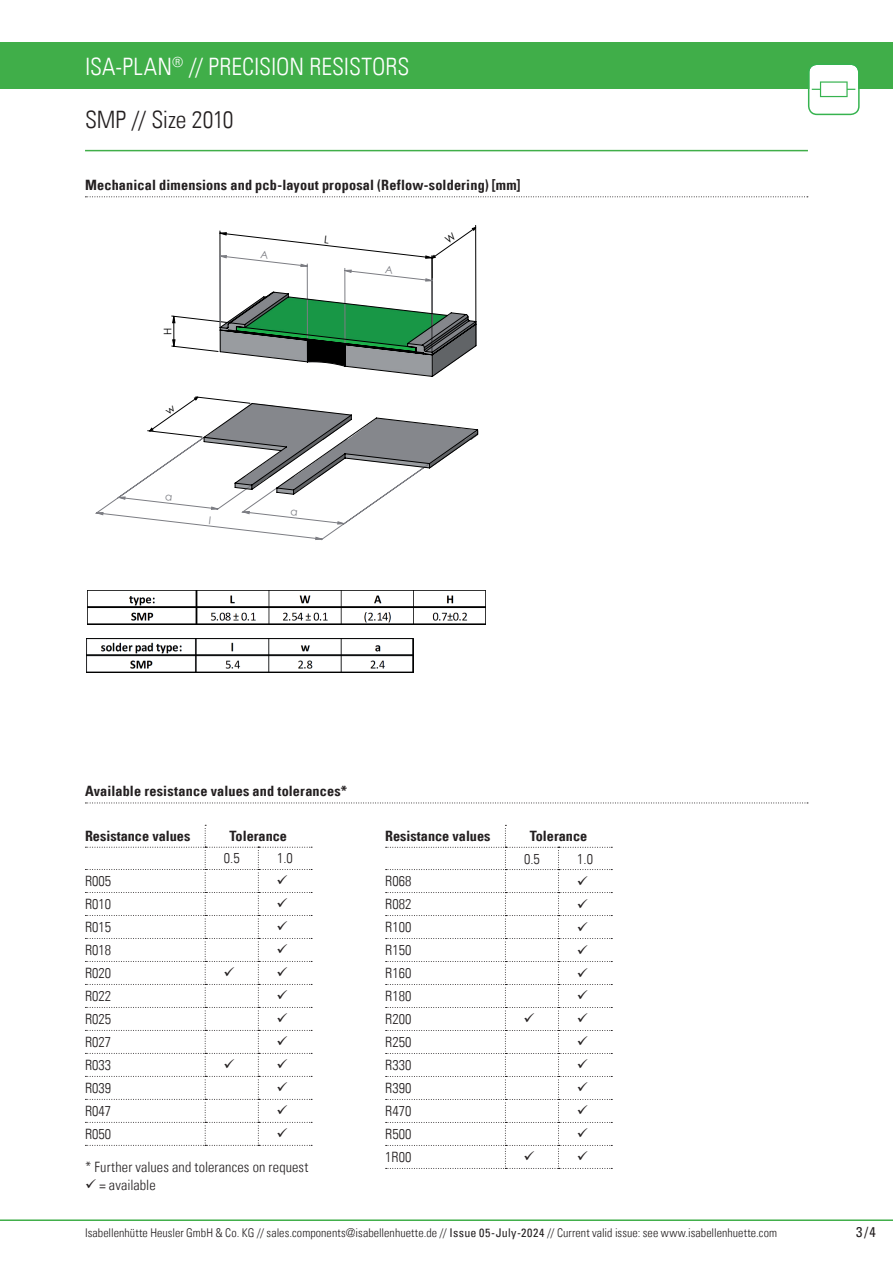
<style>
.page{position:relative;width:893px;height:1263px;background:#fff}
.page>*{position:absolute;margin:0;border:0;box-sizing:border-box;transform-origin:0 0}
.t1{font:24px "Univers Com 47 Light Cond";color:#fff}
.t2{font:24px "Univers Com 47 Light Cond";letter-spacing:-.005em;color:#231f20}
.t3{font:14.25px "Univers Com 47 Light Cond";color:#231f20}
.t4{font:14.25px "Univers Com 67 Bold Cond";letter-spacing:.005em;color:#231f20}
.t5{font:condensed 14.25px "Univers Com 57";color:#231f20}
.t6{font:12px "Univers Com 47 Light Cond";letter-spacing:.005em;color:#231f20}
.t7{font:10.5px "Century Gothic";color:#000}
.s1{font-family:"Univers Com 57";font-stretch:condensed}
</style>
<div class="page">
<hr style="left:0;top:1219px;width:893px;height:2px;background:#40ae49">
<div style="left:0;top:43px;width:893px;height:46px;background:#40ae49"></div>
<hr style="left:85px;top:150px;width:723px;height:1px;background:#40ae49">
<svg style="left:808px;top:65px;width:52px;height:50px"></svg>
<svg style="left:85px;top:196px;width:723px;height:1px"></svg>
<svg style="left:85px;top:802px;width:723px;height:1px"></svg>
<svg style="left:97px;top:396px;width:289px;height:143px"></svg>
<svg style="left:203px;top:292px;width:275px;height:203px"></svg>
<img style="left:87px;top:590px;width:398px;height:34px">
<img style="left:86px;top:638px;width:327px;height:34px">
<svg style="left:85px;top:825px;width:227px;height:321px"></svg>
<svg style="left:386px;top:825px;width:226px;height:344px"></svg>
<svg style="left:147px;top:397px;width:103px;height:40px"></svg>
<svg style="left:291px;top:509px;width:6px;height:7px"></svg>
<svg style="left:171px;top:225px;width:305px;height:128px"></svg>
<svg style="left:165px;top:495px;width:7px;height:6px"></svg>
<svg style="left:209px;top:516px;width:2px;height:8px"></svg>
<h1 class="t1" style="left:85px;top:52px;width:326px">ISA-PLAN<sup>®</sup> // PRECISION RESISTORS</h1>
<h1 class="t2" style="left:85px;top:105px;width:150px">SMP // Size 2010</h1>
<p class="t4" style="left:85px;top:176px;width:437px">Mechanical dimensions and pcb-layout proposal (Reflow-soldering) [mm]</p>
<p class="t7" style="left:160px;top:335px;width:9px;rotate:-90deg">H</p>
<p class="t4" style="left:85px;top:782px;width:264px">Available resistance values and tolerances*</p>
<p class="t4" style="left:85px;top:827px;width:107px">Resistance values</p>
<p class="t4" style="left:230px;top:827px;width:59px">Tolerance</p>
<p class="t3" style="left:224px;top:850px;width:17px">0.5</p>
<p class="t3" style="left:277px;top:850px;width:17px">1.0</p>
<p class="t3" style="left:85px;top:872px;width:28px">R005</p>
<p class="t3" style="left:85px;top:895px;width:28px">R010</p>
<p class="t3" style="left:85px;top:918px;width:28px">R015</p>
<p class="t3" style="left:85px;top:941px;width:28px">R018</p>
<p class="t3" style="left:85px;top:964px;width:28px">R020</p>
<p class="t3" style="left:85px;top:987px;width:28px">R022</p>
<p class="t3" style="left:85px;top:1010px;width:28px">R025</p>
<p class="t3" style="left:85px;top:1033px;width:28px">R027</p>
<p class="t3" style="left:85px;top:1056px;width:28px">R033</p>
<p class="t3" style="left:85px;top:1079px;width:28px">R039</p>
<p class="t3" style="left:85px;top:1102px;width:28px">R047</p>
<p class="t3" style="left:85px;top:1125px;width:28px">R050</p>
<p class="t3" style="left:85px;top:1158px;width:225px">* Further values and tolerances on request</p>
<p class="t3" style="left:85px;top:1176px;width:72px">✓ = available</p>
<p class="t4" style="left:385px;top:827px;width:107px">Resistance values</p>
<p class="t4" style="left:530px;top:827px;width:59px">Tolerance</p>
<p class="t3" style="left:524px;top:850px;width:17px">0.5</p>
<p class="t3" style="left:577px;top:850px;width:17px">1.0</p>
<p class="t3" style="left:385px;top:872px;width:28px">R068</p>
<p class="t3" style="left:385px;top:895px;width:28px">R082</p>
<p class="t3" style="left:385px;top:918px;width:28px">R100</p>
<p class="t3" style="left:385px;top:941px;width:28px">R150</p>
<p class="t3" style="left:385px;top:964px;width:28px">R160</p>
<p class="t3" style="left:385px;top:987px;width:28px">R180</p>
<p class="t3" style="left:385px;top:1010px;width:28px">R200</p>
<p class="t3" style="left:385px;top:1033px;width:28px">R250</p>
<p class="t3" style="left:385px;top:1056px;width:28px">R330</p>
<p class="t3" style="left:385px;top:1079px;width:28px">R390</p>
<p class="t3" style="left:385px;top:1102px;width:28px">R470</p>
<p class="t3" style="left:385px;top:1125px;width:28px">R500</p>
<p class="t3" style="left:385px;top:1148px;width:28px">1R00</p>
<p class="t6" style="left:85px;top:1225px;width:693px">Isabellenhütte Heusler GmbH &amp; Co. KG // sales.components@isabellenhuette.de // <span class="s1">Issue 05-July-2024</span> // Current valid issue: see www.isabellenhuette.com</p>
<p class="t5" style="left:856px;top:1223px;width:21px">3/4</p>
</div>
